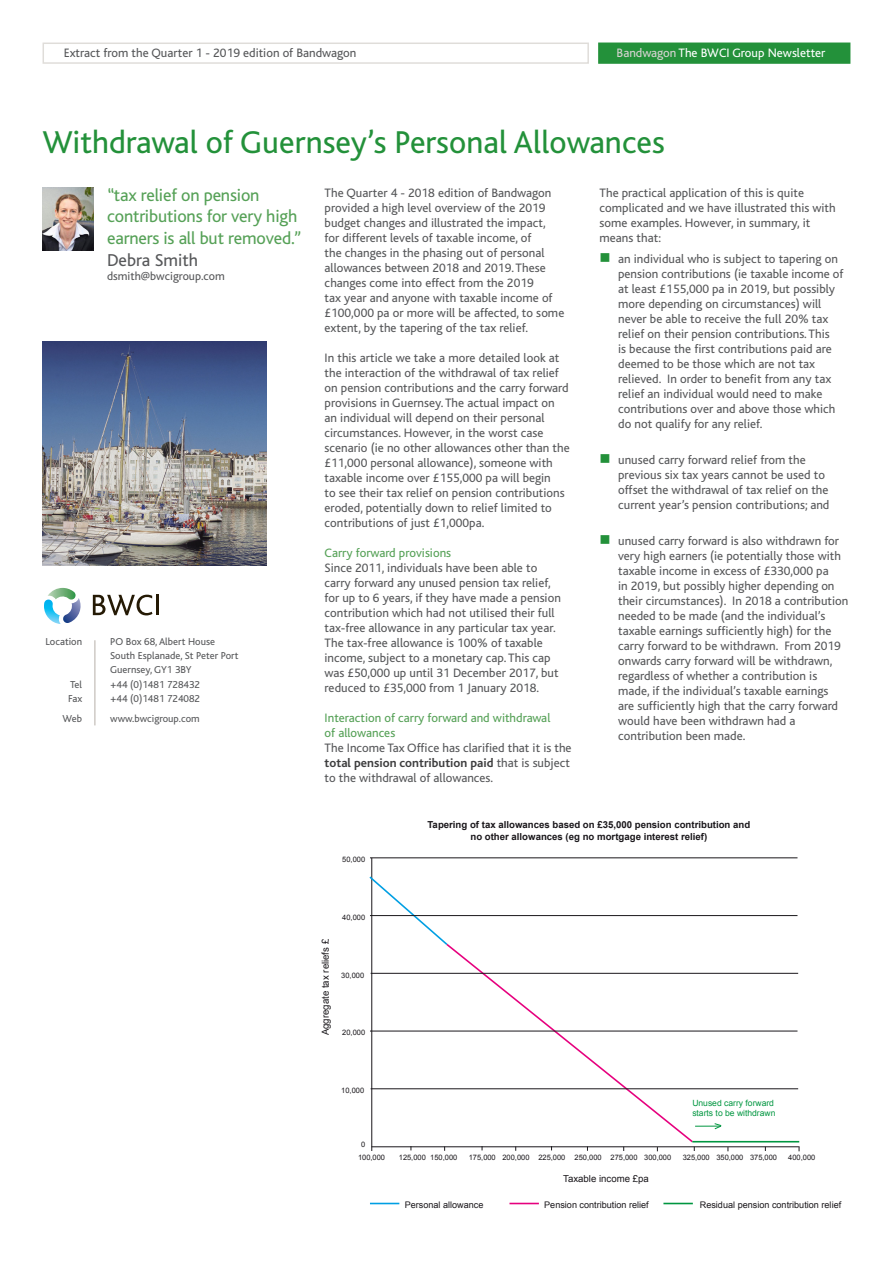
<style>
.page{position:relative;width:893px;height:1263px;background:#fff}
.page>*{position:absolute;margin:0;border:0;box-sizing:border-box;transform-origin:0 0}
.t1{font:33px "Bliss";color:#23913a}
.t2{font:18px/21.6px "Bliss";letter-spacing:-.01em;color:#56a157}
.t3{font:18px "Bliss";color:#57585a}
.t4{font:12.75px/15px "Bliss";color:#57585a}
.t5{font:12.75px/15px "Bliss";color:#56a157}
.t6{font:12.75px "Bliss";color:#fff}
.t7{font:12px "Bliss";color:#57585a}
.t8{font:10.5px/14.2px "Bliss";color:#57585a}
.t9{font:700 9.6px/11.6px "Arial";color:#1a171b;text-align:center}
.t10{font:9.6px "Arial";color:#1a171b}
.t11{font:9.15px "Arial";color:#1a171b}
.t12{font:8.55px/10.2px "Arial";color:#009640}
.t13{font:7.5px "Arial";color:#1a171b}
.s1{color:#d6d3d1}
.s2{font-weight:700;color:#3e3e3f}
.s3{color:#23913a}
</style>
<div class="page">
<img style="left:43px;top:187px;width:51px;height:64px">
<hr style="left:371px;top:858px;width:1px;height:293px;background:#1a171b">
<hr style="left:371px;top:1146px;width:429px;height:1px;background:#1a171b">
<svg style="left:369px;top:875px;width:80px;height:72px"></svg>
<svg style="left:445px;top:942px;width:250px;height:201px"></svg>
<hr style="left:692px;top:1141px;width:107px;height:1px;background:#009640">
<svg style="left:370px;top:1203px;width:29px;height:1px"></svg>
<hr style="left:509px;top:1203px;width:30px;height:1px;background:#e6007e">
<hr style="left:663px;top:1203px;width:30px;height:1px;background:#009640">
<hr style="left:371px;top:1088px;width:427px;height:1px;background:#1a171b">
<hr style="left:370px;top:1031px;width:427px;height:1px;background:#1a171b">
<hr style="left:371px;top:973px;width:427px;height:1px;background:#1a171b">
<hr style="left:370px;top:915px;width:427px;height:1px;background:#1a171b">
<hr style="left:370px;top:857px;width:427px;height:1px;background:#1a171b">
<svg style="left:695px;top:1123px;width:27px;height:6px"></svg>
<img style="left:43px;top:341px;width:224px;height:225px">
<hr style="left:94px;top:640px;width:2px;height:85px;background:#cecac5">
<svg style="left:44px;top:588px;width:37px;height:36px"></svg>
<svg style="left:93px;top:595px;width:59px;height:20px"></svg>
<hr style="left:156px;top:595px;width:3px;height:20px;background:#251a05">
<div style="left:598px;top:43px;width:252px;height:21px;background:#23913a;border:2px solid #23913a"></div>
<div style="left:43px;top:43px;width:546px;height:21px;border:2px solid #cecac5"></div>
<p class="t4" style="left:64px;top:45px;width:294px">Extract from the Quarter 1 - 2019 edition of Bandwagon</p>
<p class="t6" style="left:617px;top:46px;width:210px"><span class="s1">Bandwagon</span> The BWCI Group Newsletter</p>
<h1 class="t1" style="left:43px;top:125px;width:624px">Withdrawal of Guernsey’s Personal Allowances</h1>
<h2 class="t2" style="left:107px;top:184px;width:196px">“tax relief on pension contributions for very high earners is all but removed.”</h2>
<h2 class="t3" style="left:107px;top:250px;width:93px">Debra Smith</h2>
<p class="t7" style="left:107px;top:270px;width:119px">dsmith@bwcigroup.com</p>
<p class="t4" style="left:325px;top:185px;width:241px">The Quarter 4 - 2018 edition of Bandwagon provided a high level overview of the 2019 budget changes and illustrated the impact,<br>for different levels of taxable income, of<br>the changes in the phasing out of personal allowances between 2018 and 2019. These changes come into effect from the 2019<br>tax year and anyone with taxable income of £100,000 pa or more will be affected, to some extent, by the tapering of the tax relief.</p>
<p class="t4" style="left:325px;top:350px;width:247px">In this article we take a more detailed look at the interaction of the withdrawal of tax relief on pension contributions and the carry forward provisions in Guernsey. The actual impact on an individual will depend on their personal circumstances. However, in the worst case scenario (ie no other allowances other than the £11,000 personal allowance), someone with taxable income over £155,000 pa will begin<br>to see their tax relief on pension contributions eroded, potentially down to relief limited to contributions of just £1,000pa.</p>
<p class="t5" style="left:325px;top:545px;width:128px">Carry forward provisions</p>
<p class="t4" style="left:325px;top:560px;width:238px">Since 2011, individuals have been able to carry forward any unused pension tax relief, for up to 6 years, if they have made a pension contribution which had not utilised their full tax-free allowance in any particular tax year.<br>The tax-free allowance is 100% of taxable income, subject to a monetary cap. This cap was £50,000 up until 31 December 2017, but reduced to £35,000 from 1 January 2018.</p>
<p class="t5" style="left:325px;top:710px;width:227px">Interaction of carry forward and withdrawal of allowances</p>
<p class="t4" style="left:325px;top:740px;width:249px">The Income Tax Office has clarified that it is the <span class="s2">total pension contribution paid</span> that is subject to the withdrawal of allowances.</p>
<p class="t4" style="left:600px;top:185px;width:238px">The practical application of this is quite complicated and we have illustrated this with some examples. However, in summary, it means that:</p>
<p class="t4" style="left:618px;top:251px;width:227px;text-indent:-19px"><span class="s3">■</span> an individual who is subject to tapering on pension contributions (ie taxable income of at least £155,000 pa in 2019, but possibly more depending on circumstances) will never be able to receive the full 20% tax relief on their pension contributions. This<br>is because the first contributions paid are deemed to be those which are not tax relieved. In order to benefit from any tax relief an individual would need to make contributions over and above those which do not qualify for any relief.</p>
<p class="t4" style="left:618px;top:452px;width:213px;text-indent:-19px"><span class="s3">■</span> unused carry forward relief from the previous six tax years cannot be used to offset the withdrawal of tax relief on the current year’s pension contributions; and</p>
<p class="t4" style="left:618px;top:533px;width:232px;text-indent:-19px"><span class="s3">■</span> unused carry forward is also withdrawn for very high earners (ie potentially those with taxable income in excess of £330,000 pa<br>in 2019, but possibly higher depending on their circumstances). In 2018 a contribution needed to be made (and the individual’s taxable earnings sufficiently high) for the carry forward to be withdrawn. From 2019 onwards carry forward will be withdrawn, regardless of whether a contribution is made, if the individual’s taxable earnings<br>are sufficiently high that the carry forward would have been withdrawn had a contribution been made.</p>
<p class="t8" style="left:110px;top:634px;width:130px">PO Box 68, Albert House<br>South Esplanade, St Peter Port<br>Guernsey, GY1 3BY<br>+44 (0)1481 728432<br>+44 (0)1481 724082</p>
<p class="t8" style="left:110px;top:712px;width:91px">www.bwcigroup.com</p>
<p class="t8" style="left:46px;top:634px;width:38px">Location</p>
<p class="t8" style="left:68px;top:677px;width:16px">Tel<br>Fax</p>
<p class="t8" style="left:63px;top:712px;width:21px">Web</p>
<p class="t13" style="left:342px;top:854px;width:24px">50,000</p>
<p class="t9" style="left:427px;top:819px;width:324px">Tapering of tax allowances based on £35,000 pension contribution and no other allowances (eg no mortgage interest relief)</p>
<p class="t10" style="left:319px;top:1035px;width:98px;rotate:-90deg">Aggregate tax reliefs £</p>
<p class="t13" style="left:342px;top:912px;width:24px">40,000</p>
<p class="t13" style="left:341px;top:970px;width:24px">30,000</p>
<p class="t13" style="left:342px;top:1028px;width:24px">20,000</p>
<p class="t13" style="left:341px;top:1085px;width:24px">10,000</p>
<p class="t13" style="left:361px;top:1139px;width:6px">0</p>
<p class="t12" style="left:692px;top:1098px;width:85px">Unused carry forward starts to be withdrawn</p>
<p class="t13" style="left:399px;top:1152px;width:29px">125,000</p>
<p class="t13" style="left:469px;top:1152px;width:29px">175,000</p>
<p class="t13" style="left:538px;top:1152px;width:29px">225,000</p>
<p class="t13" style="left:610px;top:1152px;width:29px">275,000</p>
<p class="t13" style="left:683px;top:1152px;width:29px">325,000</p>
<p class="t13" style="left:750px;top:1152px;width:29px">375,000</p>
<p class="t13" style="left:358px;top:1152px;width:29px">100,000</p>
<p class="t13" style="left:644px;top:1152px;width:29px">300,000</p>
<p class="t13" style="left:716px;top:1152px;width:29px">350,000</p>
<p class="t13" style="left:788px;top:1152px;width:29px">400,000</p>
<p class="t10" style="left:563px;top:1172px;width:87px">Taxable income £pa</p>
<p class="t13" style="left:430px;top:1152px;width:29px">150,000</p>
<p class="t13" style="left:502px;top:1152px;width:29px">200,000</p>
<p class="t13" style="left:575px;top:1152px;width:29px">250,000</p>
<p class="t11" style="left:405px;top:1198px;width:80px">Personal allowance</p>
<p class="t11" style="left:544px;top:1198px;width:106px">Pension contribution relief</p>
<p class="t11" style="left:700px;top:1198px;width:143px">Residual pension contribution relief</p>
</div>
